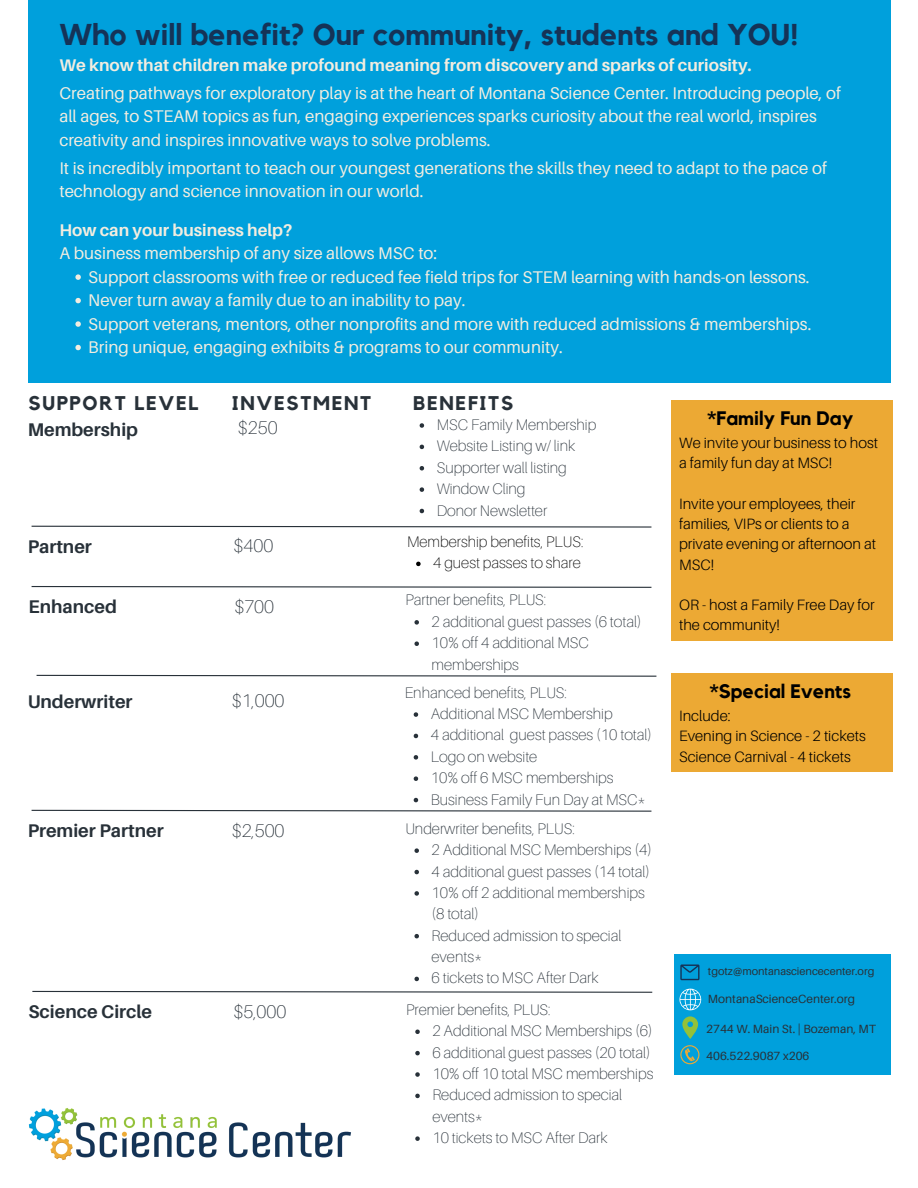
<style>
.page{position:relative;width:918px;height:1188px;background:#fff}
.page>*{position:absolute;margin:0;border:0;box-sizing:border-box;transform-origin:0 0}
.t1{font:700 30px "Kollektif";color:#153357}
.t2{font:700 19.8px "Kollektif";letter-spacing:.085em;color:#283139}
.t3{font:700 19.5px "Kollektif";color:#000}
.t4{font:700 18.3px "Aileron";color:#283139}
.t5{font:100 18.3px "Aileron";color:#283139}
.t6{font:16.95px/23.4px "Aileron";color:#f3ede0}
.t7{font:700 16.95px "Aileron";color:#f3ede0}
.t8{font:100 15.3px/21.3px "Aileron";color:#283139}
.t9{font:100 15.3px "Aileron";color:#000}
.t10{font:300 15px/20.2px "Aileron";color:#000}
.t11{font:11.85px "Aileron";color:#283139}
.t12{font:10.95px "Aileron";color:#283139}
</style>
<div class="page">
<div style="left:28px;top:0;width:862px;height:383px;background:#00a0dc"></div>
<svg style="left:31px;top:525px;width:621px;height:3px"></svg>
<img style="left:28px;top:1108px;width:323px;height:52px">
<svg style="left:31px;top:586px;width:621px;height:2px"></svg>
<svg style="left:36px;top:674px;width:621px;height:3px"></svg>
<svg style="left:31px;top:809px;width:621px;height:3px"></svg>
<div style="left:671px;top:401px;width:222px;height:240px;background:#eca934"></div>
<div style="left:671px;top:674px;width:222px;height:98px;background:#eca934"></div>
<svg style="left:32px;top:990px;width:621px;height:3px"></svg>
<div style="left:674px;top:954px;width:216px;height:121px;background:#00a0dc"></div>
<svg style="left:680px;top:1045px;width:19px;height:19px"></svg>
<svg style="left:679px;top:988px;width:23px;height:51px"></svg>
<svg style="left:680px;top:965px;width:19px;height:15px"></svg>
<svg style="left:414px;top:712px;width:4px;height:5px"></svg>
<svg style="left:414px;top:734px;width:4px;height:4px"></svg>
<svg style="left:414px;top:755px;width:4px;height:5px"></svg>
<svg style="left:414px;top:776px;width:4px;height:5px"></svg>
<svg style="left:414px;top:798px;width:4px;height:4px"></svg>
<svg style="left:414px;top:620px;width:5px;height:5px"></svg>
<svg style="left:414px;top:641px;width:5px;height:5px"></svg>
<svg style="left:414px;top:848px;width:5px;height:5px"></svg>
<svg style="left:414px;top:870px;width:5px;height:4px"></svg>
<svg style="left:414px;top:891px;width:5px;height:5px"></svg>
<svg style="left:414px;top:934px;width:5px;height:4px"></svg>
<svg style="left:414px;top:977px;width:5px;height:4px"></svg>
<svg style="left:416px;top:562px;width:5px;height:4px"></svg>
<svg style="left:75px;top:274px;width:6px;height:6px"></svg>
<svg style="left:75px;top:298px;width:6px;height:5px"></svg>
<svg style="left:75px;top:321px;width:6px;height:6px"></svg>
<svg style="left:75px;top:345px;width:6px;height:5px"></svg>
<svg style="left:420px;top:423px;width:4px;height:5px"></svg>
<svg style="left:420px;top:445px;width:4px;height:4px"></svg>
<svg style="left:420px;top:466px;width:4px;height:5px"></svg>
<svg style="left:420px;top:487px;width:4px;height:5px"></svg>
<svg style="left:420px;top:509px;width:4px;height:4px"></svg>
<svg style="left:415px;top:1030px;width:5px;height:4px"></svg>
<svg style="left:415px;top:1051px;width:5px;height:4px"></svg>
<svg style="left:415px;top:1072px;width:5px;height:5px"></svg>
<svg style="left:415px;top:1094px;width:5px;height:4px"></svg>
<svg style="left:415px;top:1136px;width:5px;height:5px"></svg>
<p class="t1" style="left:59px;top:21px;width:741px">Who will benefit? Our community, students and YOU!</p>
<p class="t7" style="left:59px;top:54px;width:694px">We know that children make profound meaning from discovery and sparks of curiosity.</p>
<p class="t6" style="left:59px;top:81px;width:783px">Creating pathways for exploratory play is at the heart of Montana Science Center. Introducing people, of all ages, to STEAM topics as fun, engaging experiences sparks curiosity about the real world, inspires creativity and inspires innovative ways to solve problems.</p>
<p class="t6" style="left:59px;top:156px;width:769px">It is incredibly important to teach our youngest generations the skills they need to adapt to the pace of technology and science innovation in our world.</p>
<p class="t7" style="left:59px;top:219px;width:235px">How can your business help?</p>
<p class="t6" style="left:59px;top:241px;width:379px">A business membership of any size allows MSC to:</p>
<p class="t6" style="left:88px;top:265px;width:723px">Support classrooms with free or reduced fee field trips for STEM learning with hands-on lessons.</p>
<p class="t6" style="left:88px;top:288px;width:379px">Never turn away a family due to an inability to pay.</p>
<p class="t6" style="left:88px;top:312px;width:725px">Support veterans, mentors, other nonprofits and more with reduced admissions &amp; memberships.</p>
<p class="t6" style="left:88px;top:335px;width:476px">Bring unique, engaging exhibits &amp; programs to our community.</p>
<p class="t2" style="left:28px;top:394px;width:171px">SUPPORT LEVEL</p>
<p class="t2" style="left:232px;top:394px;width:141px">INVESTMENT</p>
<p class="t4" style="left:28px;top:419px;width:112px">Membership</p>
<p class="t5" style="left:238px;top:416px;width:41px">$250</p>
<p class="t8" style="left:437px;top:414px;width:161px">MSC Family Membership</p>
<p class="t8" style="left:437px;top:435px;width:140px">Website Listing w/ link</p>
<p class="t8" style="left:437px;top:456px;width:132px">Supporter wall listing</p>
<p class="t8" style="left:437px;top:478px;width:90px">Window Cling</p>
<p class="t8" style="left:437px;top:499px;width:112px">Donor Newsletter</p>
<p class="t2" style="left:413px;top:394px;width:102px">BENEFITS</p>
<p class="t4" style="left:28px;top:535px;width:66px">Partner</p>
<p class="t5" style="left:234px;top:535px;width:41px">$400</p>
<p class="t9" style="left:407px;top:532px;width:178px">Membership benefits, PLUS:</p>
<p class="t9" style="left:433px;top:554px;width:149px">4 guest passes to share</p>
<p class="t4" style="left:28px;top:596px;width:90px">Enhanced</p>
<p class="t5" style="left:234px;top:595px;width:41px">$700</p>
<p class="t8" style="left:405px;top:589px;width:143px">Partner benefits, PLUS:</p>
<p class="t8" style="left:432px;top:611px;width:212px">2 additional guest passes (6 total)</p>
<p class="t8" style="left:432px;top:632px;width:159px">10% off 4 additional MSC memberships</p>
<p class="t4" style="left:28px;top:690px;width:106px">Underwriter</p>
<p class="t5" style="left:232px;top:690px;width:54px">$1,000</p>
<p class="t8" style="left:405px;top:681px;width:164px">Enhanced benefits, PLUS:</p>
<p class="t8" style="left:431px;top:703px;width:183px">Additional MSC Membership</p>
<p class="t8" style="left:431px;top:724px;width:223px">4 additional guest passes (10 total)</p>
<p class="t8" style="left:431px;top:746px;width:108px">Logo on website</p>
<p class="t8" style="left:431px;top:767px;width:184px">10% off 6 MSC memberships</p>
<p class="t8" style="left:431px;top:788px;width:217px">Business Family Fun Day at MSC*</p>
<p class="t4" style="left:28px;top:819px;width:138px">Premier Partner</p>
<p class="t5" style="left:232px;top:819px;width:54px">$2,500</p>
<p class="t8" style="left:405px;top:817px;width:171px">Underwriter benefits, PLUS:</p>
<p class="t8" style="left:432px;top:839px;width:222px">2 Additional MSC Memberships (4)</p>
<p class="t8" style="left:432px;top:860px;width:220px">4 additional guest passes (14 total)</p>
<p class="t8" style="left:432px;top:882px;width:215px">10% off 2 additional memberships (8 total)</p>
<p class="t8" style="left:432px;top:924px;width:191px">Reduced admission to special events*</p>
<p class="t8" style="left:432px;top:967px;width:169px">6 tickets to MSC After Dark</p>
<p class="t4" style="left:28px;top:1000px;width:125px">Science Circle</p>
<p class="t5" style="left:234px;top:1000px;width:54px">$5,000</p>
<p class="t8" style="left:406px;top:999px;width:146px">Premier benefits, PLUS:</p>
<p class="t8" style="left:432px;top:1020px;width:222px">2 Additional MSC Memberships (6)</p>
<p class="t8" style="left:432px;top:1041px;width:220px">6 additional guest passes (20 total)</p>
<p class="t8" style="left:432px;top:1063px;width:223px">10% off 10 total MSC memberships</p>
<p class="t8" style="left:432px;top:1084px;width:191px">Reduced admission to special events*</p>
<p class="t8" style="left:432px;top:1127px;width:177px">10 tickets to MSC After Dark</p>
<p class="t3" style="left:707px;top:409px;width:148px">*Family Fun Day</p>
<p class="t10" style="left:679px;top:432px;width:200px">We invite your business to host a family fun day at MSC!</p>
<p class="t10" style="left:679px;top:493px;width:198px">Invite your employees, their families, VIPs or clients to a private evening or afternoon at<br>MSC!</p>
<p class="t10" style="left:679px;top:594px;width:197px">OR - host a Family Free Day for the community!</p>
<p class="t3" style="left:709px;top:682px;width:143px">*Special Events</p>
<p class="t10" style="left:679px;top:706px;width:53px">Include:</p>
<p class="t10" style="left:679px;top:726px;width:188px">Evening in Science - 2 tickets</p>
<p class="t10" style="left:679px;top:746px;width:173px">Science Carnival - 4 tickets</p>
<p class="t12" style="left:708px;top:964px;width:168px">tgotz@montanasciencecenter.org</p>
<p class="t11" style="left:708px;top:992px;width:149px">MontanaScienceCenter.org</p>
<p class="t11" style="left:706px;top:1021px;width:171px">2744 W. Main St. | Bozeman, MT</p>
<p class="t11" style="left:706px;top:1048px;width:105px">406.522.9087 x206</p>
</div>
